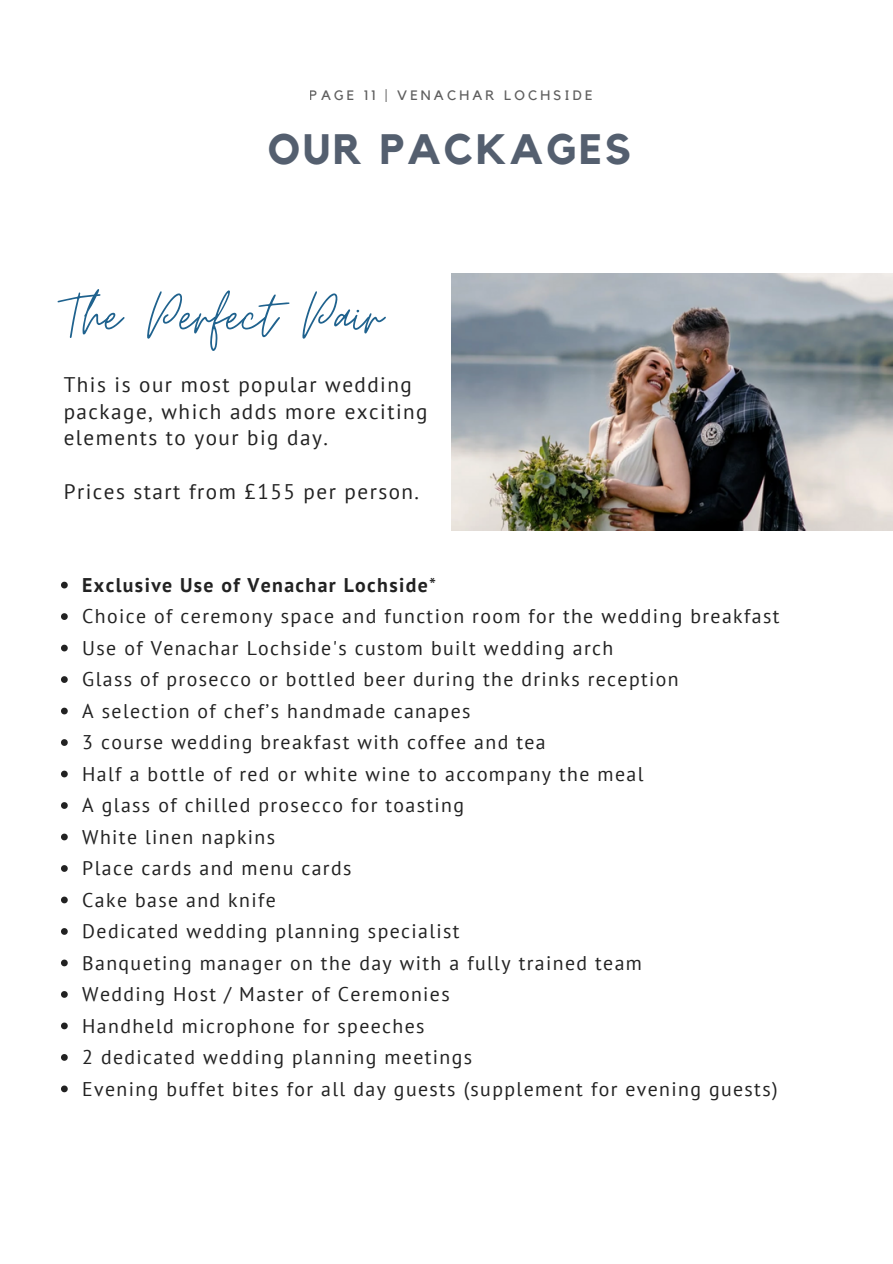
<style>
.page{position:relative;width:893px;height:1264px;background:#fff}
.page>*{position:absolute;margin:0;border:0;box-sizing:border-box;transform-origin:0 0}
.t1{font:68.55px "Moon Time";color:#1f628e}
.t2{font:700 42.3px "Kollektif";letter-spacing:.07em;color:#545f6f}
.t3{font:21.15px/27px "PT Sans";letter-spacing:.07em;color:#222}
.t4{font:19.8px "PT Sans";letter-spacing:.07em;color:#222}
.t5{font:700 19.8px "PT Sans";letter-spacing:.07em;color:#222}
.t6{font:13.65px "Kollektif";letter-spacing:.23em;color:#222}
.s1{font-weight:400}
</style>
<div class="page">
<img style="left:451px;top:274px;width:441px;height:256px">
<svg style="left:61px;top:581px;width:7px;height:7px"></svg>
<svg style="left:61px;top:613px;width:7px;height:7px"></svg>
<svg style="left:61px;top:644px;width:7px;height:7px"></svg>
<svg style="left:61px;top:676px;width:7px;height:7px"></svg>
<svg style="left:61px;top:707px;width:7px;height:7px"></svg>
<svg style="left:61px;top:739px;width:7px;height:7px"></svg>
<svg style="left:61px;top:770px;width:7px;height:7px"></svg>
<svg style="left:61px;top:802px;width:7px;height:6px"></svg>
<svg style="left:61px;top:833px;width:7px;height:7px"></svg>
<svg style="left:61px;top:865px;width:7px;height:6px"></svg>
<svg style="left:61px;top:896px;width:7px;height:7px"></svg>
<svg style="left:61px;top:928px;width:7px;height:6px"></svg>
<svg style="left:61px;top:959px;width:7px;height:7px"></svg>
<svg style="left:61px;top:991px;width:7px;height:6px"></svg>
<svg style="left:61px;top:1022px;width:7px;height:7px"></svg>
<svg style="left:61px;top:1054px;width:7px;height:6px"></svg>
<svg style="left:61px;top:1085px;width:7px;height:7px"></svg>
<p class="t6" style="left:310px;top:89px;width:284px">PAGE 11 | VENACHAR LOCHSIDE</p>
<p class="t2" style="left:268px;top:129px;width:364px">OUR PACKAGES</p>
<p class="t1" style="left:64px;top:274px;width:320px">The Perfect Pair</p>
<p class="t3" style="left:64px;top:370px;width:365px">This is our most popular wedding package, which adds more exciting elements to your big day.</p>
<p class="t3" style="left:64px;top:478px;width:357px">Prices start from £155 per person.</p>
<p class="t5" style="left:82px;top:571px;width:355px">Exclusive Use of Venachar Lochside<span class="s1">*</span></p>
<p class="t4" style="left:82px;top:603px;width:698px">Choice of ceremony space and function room for the wedding breakfast</p>
<p class="t4" style="left:82px;top:634px;width:532px">Use of Venachar Lochside's custom built wedding arch</p>
<p class="t4" style="left:82px;top:666px;width:598px">Glass of prosecco or bottled beer during the drinks reception</p>
<p class="t4" style="left:82px;top:697px;width:389px">A selection of chef’s handmade canapes</p>
<p class="t4" style="left:82px;top:729px;width:465px">3 course wedding breakfast with coffee and tea</p>
<p class="t4" style="left:82px;top:760px;width:562px">Half a bottle of red or white wine to accompany the meal</p>
<p class="t4" style="left:82px;top:792px;width:383px">A glass of chilled prosecco for toasting</p>
<p class="t4" style="left:82px;top:823px;width:194px">White linen napkins</p>
<p class="t4" style="left:82px;top:855px;width:271px">Place cards and menu cards</p>
<p class="t4" style="left:82px;top:886px;width:195px">Cake base and knife</p>
<p class="t4" style="left:82px;top:918px;width:379px">Dedicated wedding planning specialist</p>
<p class="t4" style="left:82px;top:949px;width:561px">Banqueting manager on the day with a fully trained team</p>
<p class="t4" style="left:82px;top:981px;width:369px">Wedding Host / Master of Ceremonies</p>
<p class="t4" style="left:82px;top:1012px;width:344px">Handheld microphone for speeches</p>
<p class="t4" style="left:82px;top:1043px;width:391px">2 dedicated wedding planning meetings</p>
<p class="t4" style="left:82px;top:1075px;width:696px">Evening buffet bites for all day guests (supplement for evening guests)</p>
</div>
